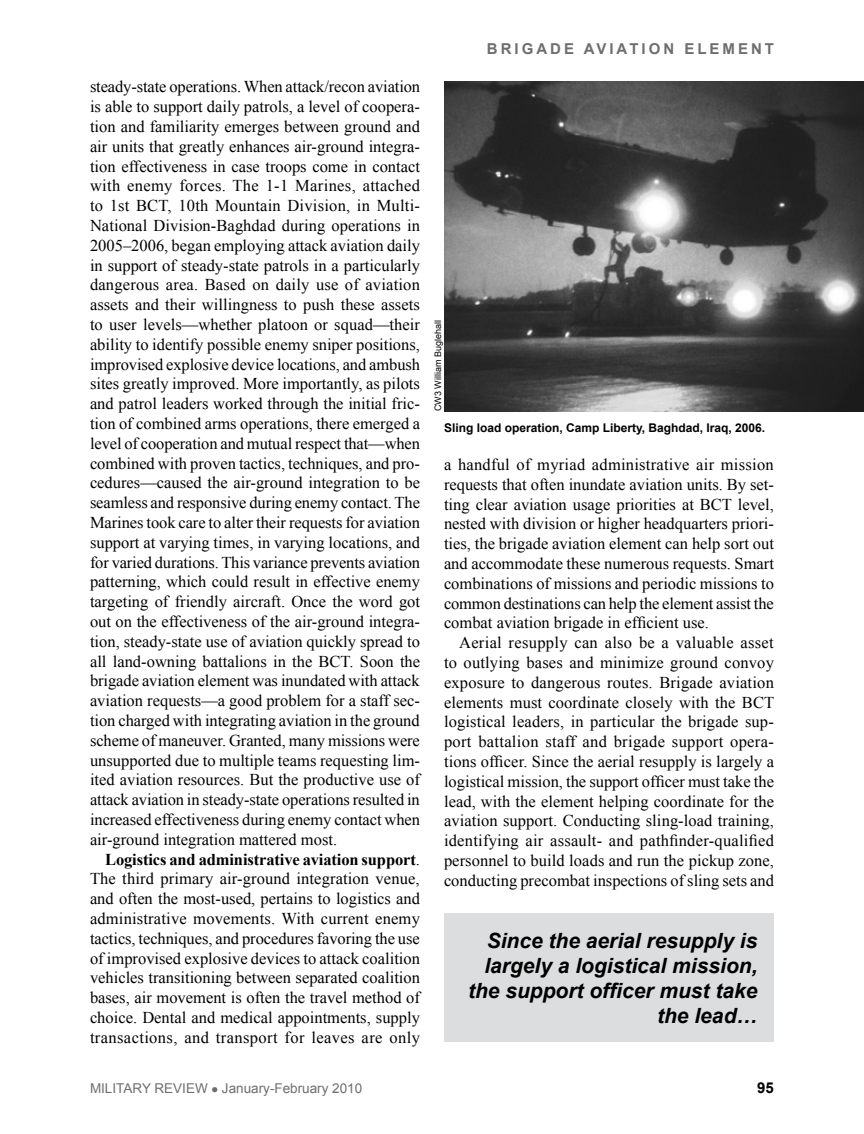
<style>
.page{position:relative;width:864px;height:1134px;background:#fff}
.page>*{position:absolute;margin:0;border:0;box-sizing:border-box;transform-origin:0 0}
.fob{font:italic 700 21px/25.2px "Arial";color:#000;text-align:right}
.fob-2{font:16.5px/19.8px "Times New Roman";color:#000;text-align:justify}
.t1{font:700 15px "Arial";letter-spacing:.2em;color:#6d6e71}
.t2{font:700 15px "Arial";color:#000}
.t3{font:13.5px "Arial";color:#6d6e71}
.cutline{font:700 12px "Arial";color:#000}
.photocred{font:9px "Arial";color:#000}
.s1{font-weight:700}
</style>
<div class="page">
<img style="left:444px;top:81px;width:420px;height:330px">
<div style="left:444px;top:914px;width:330px;height:128px;background:#dcddde"></div>
<p class="fob-2" style="left:90px;top:77px;width:332px">steady-state operations. When attack/recon aviation is able to support daily patrols, a level of coopera&shy;tion and familiarity emerges between ground and air units that greatly enhances air-ground integra&shy;tion effectiveness in case troops come in contact with enemy forces. The 1-1 Marines, attached to 1st BCT, 10th Mountain Division, in Multi-National Division-Baghdad during operations in 2005–2006, began employing attack aviation daily in support of steady-state patrols in a particularly dangerous area. Based on daily use of aviation assets and their willingness to push these assets to user levels—whether platoon or squad—their ability to identify possible enemy sniper positions, improvised explosive device locations, and ambush sites greatly improved. More importantly, as pilots and patrol leaders worked through the initial fric&shy;tion of combined arms operations, there emerged a level of cooperation and mutual respect that—when combined with proven tactics, techniques, and pro&shy;cedures—caused the air-ground integration to be seamless and responsive during enemy contact. The Marines took care to alter their requests for aviation support at varying times, in varying locations, and for varied durations. This variance prevents aviation patterning, which could result in effective enemy targeting of friendly aircraft. Once the word got out on the effectiveness of the air-ground integra&shy;tion, steady-state use of aviation quickly spread to all land-owning battalions in the BCT. Soon the brigade aviation element was inundated with attack aviation requests—a good problem for a staff sec&shy;tion charged with integrating aviation in the ground scheme of maneuver. Granted, many missions were unsupported due to multiple teams requesting lim&shy;ited aviation resources. But the productive use of attack aviation in steady-state operations resulted in increased effectiveness during enemy contact when air-ground integration mattered most.</p>
<p class="fob-2" style="left:90px;top:849px;width:332px;text-indent:15px"><span class="s1">Logistics and administrative aviation support</span>.<br>The third primary air-ground integration venue, and often the most-used, pertains to logistics and administrative movements. With current enemy tactics, techniques, and procedures favoring the use of improvised explosive devices to attack coalition vehicles transitioning between separated coalition bases, air movement is often the travel method of choice. Dental and medical appointments, supply transactions, and transport for leaves are only</p>
<p class="t1" style="left:487px;top:39px;width:289px">BRIGADE AVIATION ELEMENT</p>
<p class="photocred" style="left:432px;top:411px;width:93px;rotate:-90deg">CW3 William Buglehall</p>
<p class="cutline" style="left:444px;top:420px;width:323px">Sling load operation, Camp Liberty, Baghdad, Iraq, 2006.</p>
<p class="fob-2" style="left:444px;top:454px;width:332px">a handful of myriad administrative air mission requests that often inundate aviation units. By set&shy;ting clear aviation usage priorities at BCT level, nested with division or higher headquarters priori&shy;ties, the brigade aviation element can help sort out and accommodate these numerous requests. Smart combinations of missions and periodic missions to common destinations can help the element assist the combat aviation brigade in efficient use.</p>
<p class="fob-2" style="left:444px;top:632px;width:332px;text-indent:15px">Aerial resupply can also be a valuable asset to outlying bases and minimize ground convoy exposure to dangerous routes. Brigade aviation elements must coordinate closely with the BCT logistical leaders, in particular the brigade sup&shy;port battalion staff and brigade support opera&shy;tions officer. Since the aerial resupply is largely a logistical mission, the support officer must take the lead, with the element helping coordinate for the aviation support. Conducting sling-load training, identifying air assault- and pathfinder-qualified personnel to build loads and run the pickup zone, conducting precombat inspections of sling sets and</p>
<p class="fob" style="left:468px;top:929px;width:291px">Since the aerial resupply is largely a logistical mission, the support officer must take the lead…</p>
<p class="t3" style="left:90px;top:1080px;width:274px">MILITARY REVIEW ● January-February 2010</p>
<p class="t2" style="left:757px;top:1078px;width:18px">95</p>
</div>
